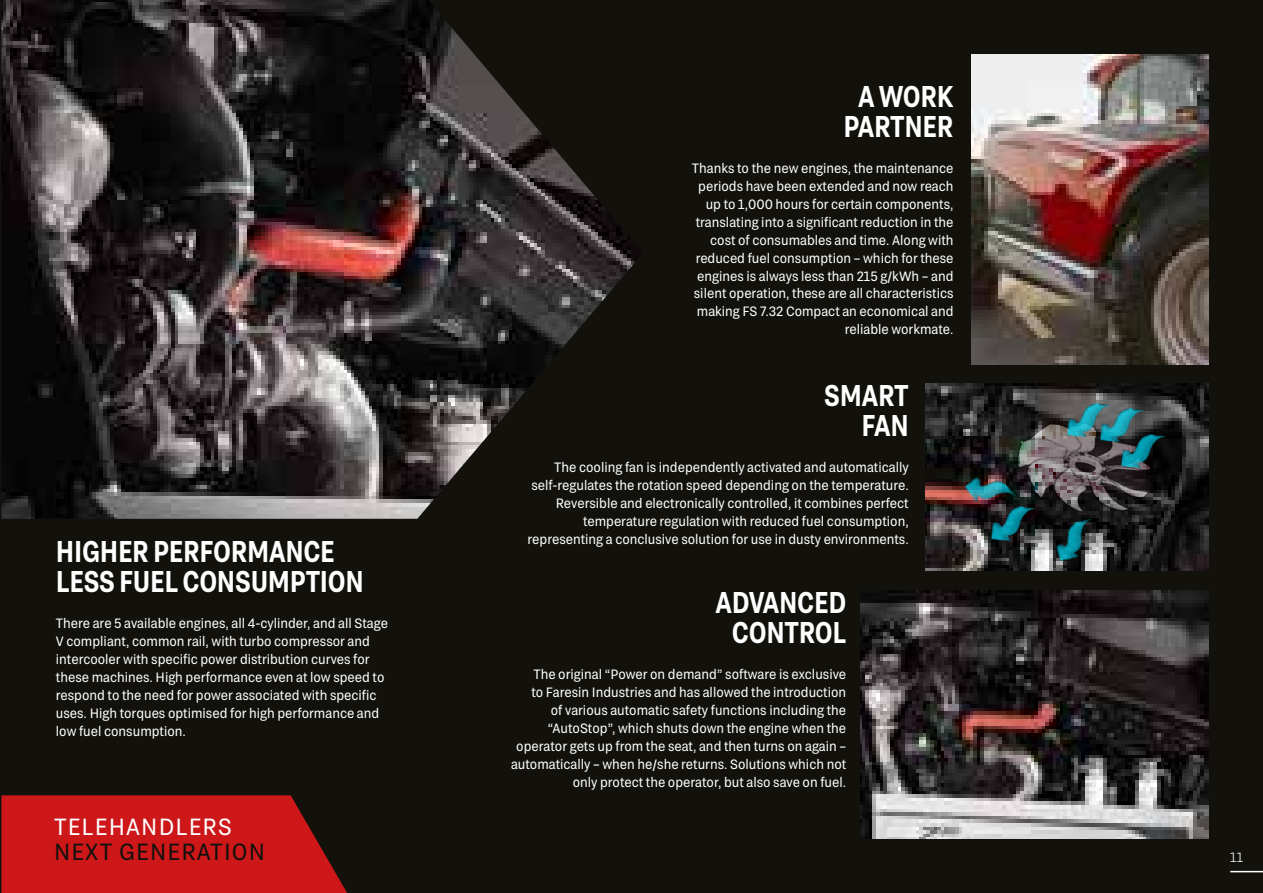
<style>
.page{position:relative;width:1263px;height:893px;background:#12110c}
.page>*{position:absolute;margin:0;border:0;box-sizing:border-box;transform-origin:0 0}
.t1{font:600 30px/30px "Grtsk Exa";letter-spacing:-.01em;color:#fff;text-align:center;scale:.88 1}
.t2{font:23.4px "Grtsk Exa";letter-spacing:.05em;color:#12110c}
.t3{font:23.4px "Grtsk Exa";letter-spacing:.05em;color:#fff}
.t4{font:13.5px/18px "Grtsk Exa";color:#fff;text-align:right}
.t5{font:300 13.5px "Grtsk Exa";color:#fff}
</style>
<div class="page">
<img style="left:1px;top:0;width:637px;height:519px">
<svg style="left:1px;top:795px;width:346px;height:98px;background:#bc1617"></svg>
<img style="left:972px;top:54px;width:237px;height:311px">
<img style="left:925px;top:384px;width:284px;height:186px">
<img style="left:860px;top:591px;width:349px;height:248px">
<img style="left:1003px;top:387px;width:161px;height:161px">
<img style="left:1067px;top:404px;width:43px;height:33px">
<img style="left:963px;top:465px;width:53px;height:54px">
<img style="left:1122px;top:434px;width:42px;height:33px">
<img style="left:992px;top:507px;width:42px;height:33px">
<img style="left:1100px;top:409px;width:43px;height:33px">
<img style="left:1050px;top:517px;width:51px;height:46px">
<hr style="left:1230px;top:871px;width:33px;height:1px;background:#fff">
<h1 class="t1" style="left:56px;top:536px;width:352px;text-align:left">HIGHER PERFORMANCE<br>LESS FUEL CONSUMPTION</h1>
<p class="t4" style="left:56px;top:614px;width:333px;text-align:left">There are 5 available engines, all 4-cylinder, and all Stage V compliant, common rail, with turbo compressor and intercooler with specific power distribution curves for these machines. High performance even at low speed to respond to the need for power associated with specific uses. High torques optimised for high performance and low fuel consumption.</p>
<h1 class="t1" style="left:843px;top:80px;width:127px">A WORK<br>PARTNER</h1>
<p class="t4" style="left:692px;top:158px;width:263px">Thanks to the new engines, the maintenance periods have been extended and now reach up to 1,000 hours for certain components, translating into a significant reduction in the cost of consumables and time. Along with reduced fuel consumption – which for these engines is always less than 215 g/kWh – and silent operation, these are all characteristics making FS 7.32 Compact an economical and reliable workmate.</p>
<h1 class="t1" style="left:824px;top:380px;width:97px;text-align:right">SMART<br>FAN</h1>
<p class="t4" style="left:528px;top:458px;width:383px">The cooling fan is independently activated and automatically self-regulates the rotation speed depending on the temperature.<br>Reversible and electronically controlled, it combines perfect temperature regulation with reduced fuel consumption, representing a conclusive solution for use in dusty environments.</p>
<h1 class="t1" style="left:715px;top:587px;width:150px">ADVANCED<br>CONTROL</h1>
<p class="t4" style="left:511px;top:665px;width:337px">The original “Power on demand” software is exclusive<br>to Faresin Industries and has allowed the introduction<br>of various automatic safety functions including the “AutoStop”, which shuts down the engine when the operator gets up from the seat, and then turns on again – automatically – when he/she returns. Solutions which not only protect the operator, but also save on fuel.</p>
<h2 class="t3" style="left:54px;top:813px;width:179px">TELEHANDLERS</h2>
<h2 class="t2" style="left:54px;top:837px;width:213px">NEXT GENERATION</h2>
<p class="t5" style="left:1230px;top:849px;width:14px">11</p>
</div>
